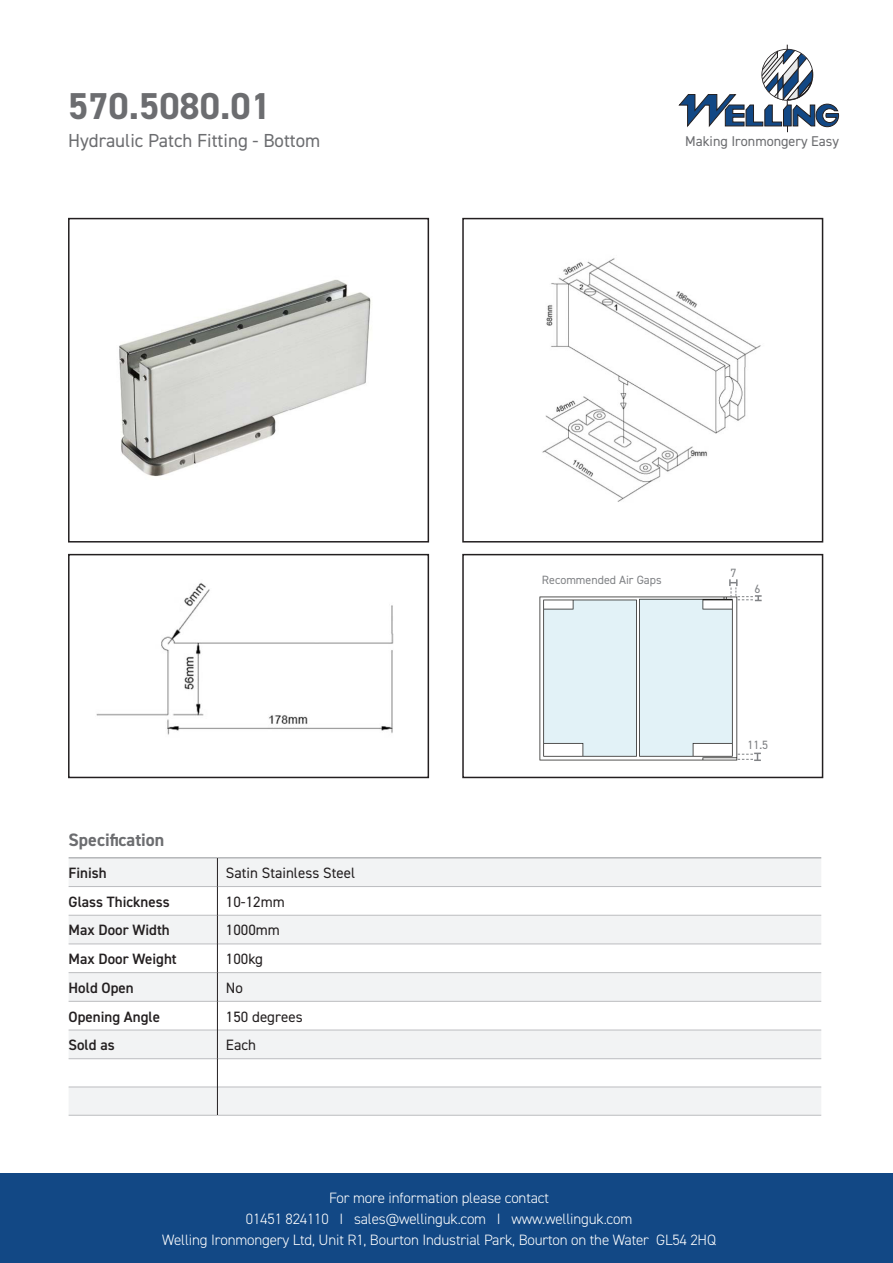
<style>
.page{position:relative;width:893px;height:1263px;background:#fff}
.page>*{position:absolute;margin:0;border:0;box-sizing:border-box;transform-origin:0 0}
.t1{font:700 37.5px "DIN2014";color:#6c6d70}
.t2{font:18.9px "DIN2014";color:#6c6d70}
.t3{font:700 18px "DIN2014";color:#6c6d70}
.t4{font:300 15px/21px "DIN2014";letter-spacing:-.01em;color:#fff;text-align:center}
.t5{font:600 15px "DIN2014";color:#231f20}
.t6{font:15px "DIN2014";color:#231f20}
.t7{font:14.1px "DIN2014";color:#6c6d70}
.t8{font:12px "DIN2014";color:#808285}
</style>
<div class="page">
<div style="left:0;top:1174px;width:893px;height:89px;background:#124885"></div>
<svg style="left:678px;top:45px;width:161px;height:87px"></svg>
<div style="left:68px;top:218px;width:361px;height:324px;border:2px solid #231f20"></div>
<div style="left:462px;top:218px;width:361px;height:324px;border:2px solid #231f20"></div>
<div style="left:68px;top:554px;width:361px;height:224px;border:2px solid #231f20"></div>
<div style="left:462px;top:554px;width:361px;height:224px;border:2px solid #231f20"></div>
<svg style="left:69px;top:858px;width:752px;height:257px;fill:#f2f3f4"></svg>
<hr style="left:69px;top:857px;width:148px;height:1px;background:#939598">
<hr style="left:217px;top:857px;width:604px;height:1px;background:#939598">
<hr style="left:69px;top:886px;width:148px;height:1px;background:#bcbdc0">
<hr style="left:218px;top:886px;width:603px;height:1px;background:#bcbdc0">
<hr style="left:69px;top:915px;width:148px;height:1px;background:#bcbdc0">
<hr style="left:218px;top:915px;width:603px;height:1px;background:#bcbdc0">
<hr style="left:69px;top:944px;width:148px;height:1px;background:#bcbdc0">
<hr style="left:218px;top:944px;width:603px;height:1px;background:#bcbdc0">
<hr style="left:69px;top:972px;width:148px;height:1px;background:#bcbdc0">
<hr style="left:218px;top:972px;width:603px;height:1px;background:#bcbdc0">
<hr style="left:69px;top:1001px;width:148px;height:1px;background:#bcbdc0">
<hr style="left:218px;top:1001px;width:603px;height:1px;background:#bcbdc0">
<hr style="left:69px;top:1030px;width:148px;height:1px;background:#bcbdc0">
<hr style="left:218px;top:1030px;width:603px;height:1px;background:#bcbdc0">
<hr style="left:69px;top:1058px;width:148px;height:1px;background:#bcbdc0">
<hr style="left:218px;top:1058px;width:603px;height:1px;background:#bcbdc0">
<hr style="left:69px;top:1087px;width:148px;height:1px;background:#bcbdc0">
<hr style="left:218px;top:1087px;width:603px;height:1px;background:#bcbdc0">
<hr style="left:69px;top:1115px;width:148px;height:1px;background:#bcbdc0">
<hr style="left:217px;top:1115px;width:604px;height:1px;background:#bcbdc0">
<svg style="left:217px;top:858px;width:1px;height:257px"></svg>
<img style="left:539px;top:596px;width:199px;height:165px">
<svg style="left:738px;top:753px;width:23px;height:8px"></svg>
<svg style="left:729px;top:579px;width:33px;height:22px"></svg>
<img style="left:119px;top:279px;width:252px;height:198px">
<img style="left:542px;top:258px;width:219px;height:244px">
<img style="left:96px;top:583px;width:298px;height:152px">
<p class="t1" style="left:68px;top:81px;width:204px">570.5080.01</p>
<p class="t2" style="left:68px;top:128px;width:254px">Hydraulic Patch Fitting - Bottom</p>
<p class="t3" style="left:69px;top:828px;width:97px">Specification</p>
<p class="t5" style="left:69px;top:863px;width:40px">Finish</p>
<p class="t6" style="left:226px;top:863px;width:131px">Satin Stainless Steel</p>
<p class="t5" style="left:69px;top:892px;width:103px">Glass Thickness</p>
<p class="t6" style="left:226px;top:892px;width:60px">10-12mm</p>
<p class="t5" style="left:69px;top:920px;width:103px">Max Door Width</p>
<p class="t6" style="left:226px;top:921px;width:56px">1000mm</p>
<p class="t5" style="left:69px;top:949px;width:110px">Max Door Weight</p>
<p class="t6" style="left:226px;top:949px;width:39px">100kg</p>
<p class="t5" style="left:69px;top:978px;width:67px">Hold Open</p>
<p class="t6" style="left:226px;top:978px;width:19px">No</p>
<p class="t5" style="left:69px;top:1006px;width:93px">Opening Angle</p>
<p class="t6" style="left:226px;top:1007px;width:78px">150 degrees</p>
<p class="t5" style="left:69px;top:1035px;width:48px">Sold as</p>
<p class="t6" style="left:226px;top:1036px;width:32px">Each</p>
<p class="t7" style="left:685px;top:132px;width:155px">Making Ironmongery Easy</p>
<p class="t8" style="left:542px;top:572px;width:121px">Recommended Air Gaps</p>
<p class="t8" style="left:730px;top:566px;width:7px">7</p>
<p class="t8" style="left:754px;top:581px;width:7px">6</p>
<p class="t8" style="left:747px;top:738px;width:22px">11.5</p>
<p class="t4" style="left:162px;top:1187px;width:555px">For more information please contact<br>01451 824110 I sales@wellinguk.com I www.wellinguk.com<br>Welling Ironmongery Ltd, Unit R1, Bourton Industrial Park, Bourton on the Water GL54 2HQ</p>
</div>
